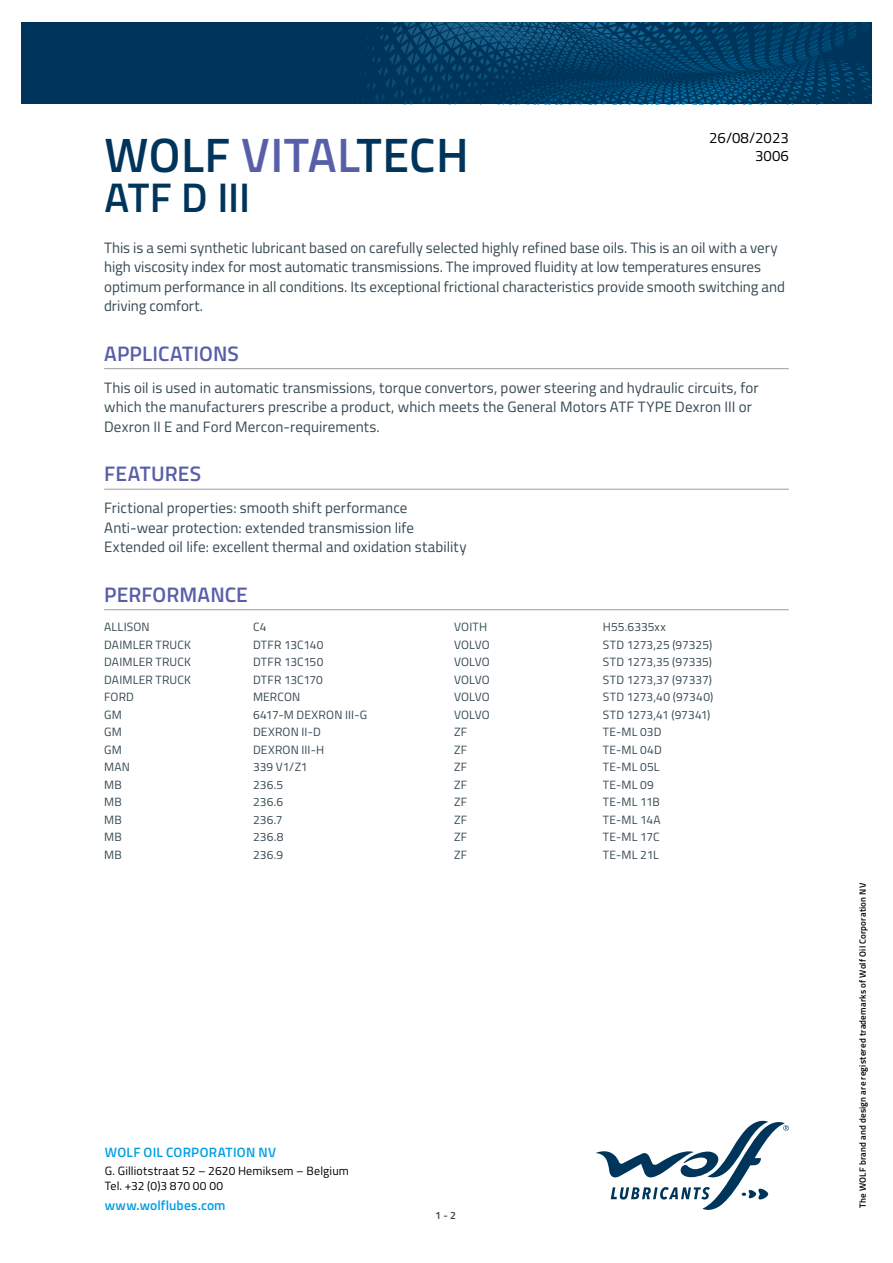
<style>
.page{position:relative;width:893px;height:1263px;background:#fff}
.page>*{position:absolute;margin:0;border:0;box-sizing:border-box;transform-origin:0 0}
.t1{font:600 48.3px "Titillium";letter-spacing:.01em;color:#00355b}
.t2{font:600 41.4px "Titillium";letter-spacing:-.005em;color:#00355b}
.t3{font:600 21px "Titillium";letter-spacing:.005em;color:#585fa8}
.t4{font:15px/19.5px "Titillium";letter-spacing:.005em;color:#364953}
.t5{font:15px/18px "Titillium";color:#000;text-align:right}
.t6{font:600 13.5px "Titillium";letter-spacing:.015em;color:#009fe3}
.t7{font:12px "Titillium";letter-spacing:.01em;color:#364953}
.t8{font:12px/14.4px "Titillium";letter-spacing:.015em;color:#000}
.t9{font:600 10.5px "Titillium";color:#364953}
.t10{font:600 9px "Titillium";letter-spacing:.025em;color:#000}
.s1{color:#585fa8}
</style>
<div class="page">
<svg style="left:596px;top:1121px;width:193px;height:89px"></svg>
<svg style="left:21px;top:22px;width:851px;height:82px;background:#013b62"></svg>
<hr style="left:104px;top:368px;width:685px;height:1px;background:#9d9d9c">
<hr style="left:104px;top:489px;width:685px;height:1px;background:#9d9d9c">
<hr style="left:104px;top:609px;width:685px;height:1px;background:#9d9d9c">
<p class="t5" style="left:709px;top:128px;width:81px">26/08/2023<br>3006</p>
<h1 class="t1" style="left:104px;top:118px;width:366px">WOLF <span class="s1">VITAL</span>TECH</h1>
<h2 class="t2" style="left:104px;top:166px;width:147px">ATF D III</h2>
<p class="t4" style="left:104px;top:237px;width:682px">This is a semi synthetic lubricant based on carefully selected highly refined base oils. This is an oil with a very high viscosity index for most automatic transmissions. The improved fluidity at low temperatures ensures optimum performance in all conditions. Its exceptional frictional characteristics provide smooth switching and driving comfort.</p>
<h3 class="t3" style="left:104px;top:337px;width:136px">APPLICATIONS</h3>
<p class="t4" style="left:104px;top:377px;width:656px">This oil is used in automatic transmissions, torque convertors, power steering and hydraulic circuits, for which the manufacturers prescribe a product, which meets the General Motors ATF TYPE Dexron III or<br>Dexron II E and Ford Mercon-requirements.</p>
<h3 class="t3" style="left:104px;top:458px;width:98px">FEATURES</h3>
<p class="t4" style="left:104px;top:498px;width:364px">Frictional properties: smooth shift performance<br>Anti-wear protection: extended transmission life<br>Extended oil life: excellent thermal and oxidation stability</p>
<h3 class="t3" style="left:104px;top:578px;width:145px">PERFORMANCE</h3>
<p class="t7" style="left:104px;top:618px;width:47px">ALLISON</p>
<p class="t7" style="left:253px;top:618px;width:15px">C4</p>
<p class="t7" style="left:104px;top:636px;width:88px">DAIMLER TRUCK</p>
<p class="t7" style="left:253px;top:636px;width:72px">DTFR 13C140</p>
<p class="t7" style="left:104px;top:653px;width:88px">DAIMLER TRUCK</p>
<p class="t7" style="left:253px;top:653px;width:72px">DTFR 13C150</p>
<p class="t7" style="left:104px;top:671px;width:88px">DAIMLER TRUCK</p>
<p class="t7" style="left:253px;top:671px;width:71px">DTFR 13C170</p>
<p class="t7" style="left:104px;top:688px;width:31px">FORD</p>
<p class="t7" style="left:253px;top:688px;width:49px">MERCON</p>
<p class="t7" style="left:104px;top:706px;width:19px">GM</p>
<p class="t7" style="left:253px;top:706px;width:116px">6417-M DEXRON III-G</p>
<p class="t7" style="left:104px;top:723px;width:19px">GM</p>
<p class="t7" style="left:253px;top:723px;width:69px">DEXRON II-D</p>
<p class="t7" style="left:104px;top:741px;width:19px">GM</p>
<p class="t7" style="left:253px;top:741px;width:73px">DEXRON III-H</p>
<p class="t7" style="left:104px;top:758px;width:27px">MAN</p>
<p class="t7" style="left:253px;top:758px;width:56px">339 V1/Z1</p>
<p class="t7" style="left:104px;top:776px;width:19px">MB</p>
<p class="t7" style="left:253px;top:776px;width:32px">236.5</p>
<p class="t7" style="left:104px;top:793px;width:19px">MB</p>
<p class="t7" style="left:253px;top:793px;width:32px">236.6</p>
<p class="t7" style="left:104px;top:811px;width:19px">MB</p>
<p class="t7" style="left:253px;top:811px;width:31px">236.7</p>
<p class="t7" style="left:104px;top:828px;width:19px">MB</p>
<p class="t7" style="left:253px;top:828px;width:32px">236.8</p>
<p class="t7" style="left:104px;top:846px;width:19px">MB</p>
<p class="t7" style="left:253px;top:846px;width:32px">236.9</p>
<p class="t7" style="left:454px;top:618px;width:35px">VOITH</p>
<p class="t7" style="left:603px;top:618px;width:64px">H55.6335xx</p>
<p class="t7" style="left:454px;top:636px;width:37px">VOLVO</p>
<p class="t7" style="left:603px;top:636px;width:111px">STD 1273,25 (97325)</p>
<p class="t7" style="left:454px;top:653px;width:37px">VOLVO</p>
<p class="t7" style="left:603px;top:653px;width:111px">STD 1273,35 (97335)</p>
<p class="t7" style="left:454px;top:671px;width:37px">VOLVO</p>
<p class="t7" style="left:603px;top:671px;width:111px">STD 1273,37 (97337)</p>
<p class="t7" style="left:454px;top:688px;width:37px">VOLVO</p>
<p class="t7" style="left:603px;top:688px;width:112px">STD 1273,40 (97340)</p>
<p class="t7" style="left:454px;top:706px;width:37px">VOLVO</p>
<p class="t7" style="left:603px;top:706px;width:109px">STD 1273,41 (97341)</p>
<p class="t7" style="left:454px;top:723px;width:14px">ZF</p>
<p class="t7" style="left:603px;top:723px;width:60px">TE-ML 03D</p>
<p class="t7" style="left:454px;top:741px;width:14px">ZF</p>
<p class="t7" style="left:603px;top:741px;width:60px">TE-ML 04D</p>
<p class="t7" style="left:454px;top:758px;width:14px">ZF</p>
<p class="t7" style="left:603px;top:758px;width:58px">TE-ML 05L</p>
<p class="t7" style="left:454px;top:776px;width:14px">ZF</p>
<p class="t7" style="left:603px;top:776px;width:53px">TE-ML 09</p>
<p class="t7" style="left:454px;top:793px;width:14px">ZF</p>
<p class="t7" style="left:603px;top:793px;width:58px">TE-ML 11B</p>
<p class="t7" style="left:454px;top:811px;width:14px">ZF</p>
<p class="t7" style="left:603px;top:811px;width:59px">TE-ML 14A</p>
<p class="t7" style="left:454px;top:828px;width:14px">ZF</p>
<p class="t7" style="left:603px;top:828px;width:58px">TE-ML 17C</p>
<p class="t7" style="left:454px;top:846px;width:14px">ZF</p>
<p class="t7" style="left:603px;top:846px;width:57px">TE-ML 21L</p>
<p class="t6" style="left:105px;top:1142px;width:173px">WOLF OIL CORPORATION NV</p>
<p class="t8" style="left:105px;top:1163px;width:246px">G. Gilliotstraat 52 – 2620 Hemiksem – Belgium<br>Tel. +32 (0)3 870 00 00</p>
<p class="t6" style="left:105px;top:1195px;width:122px">www.wolflubes.com</p>
<p class="t9" style="left:435px;top:1207px;width:22px">1 - 2</p>
<p class="t10" style="left:856px;top:1208px;width:326px;rotate:-90deg">The WOLF brand and design are registered trademarks of Wolf Oil Corporation NV</p>
</div>
